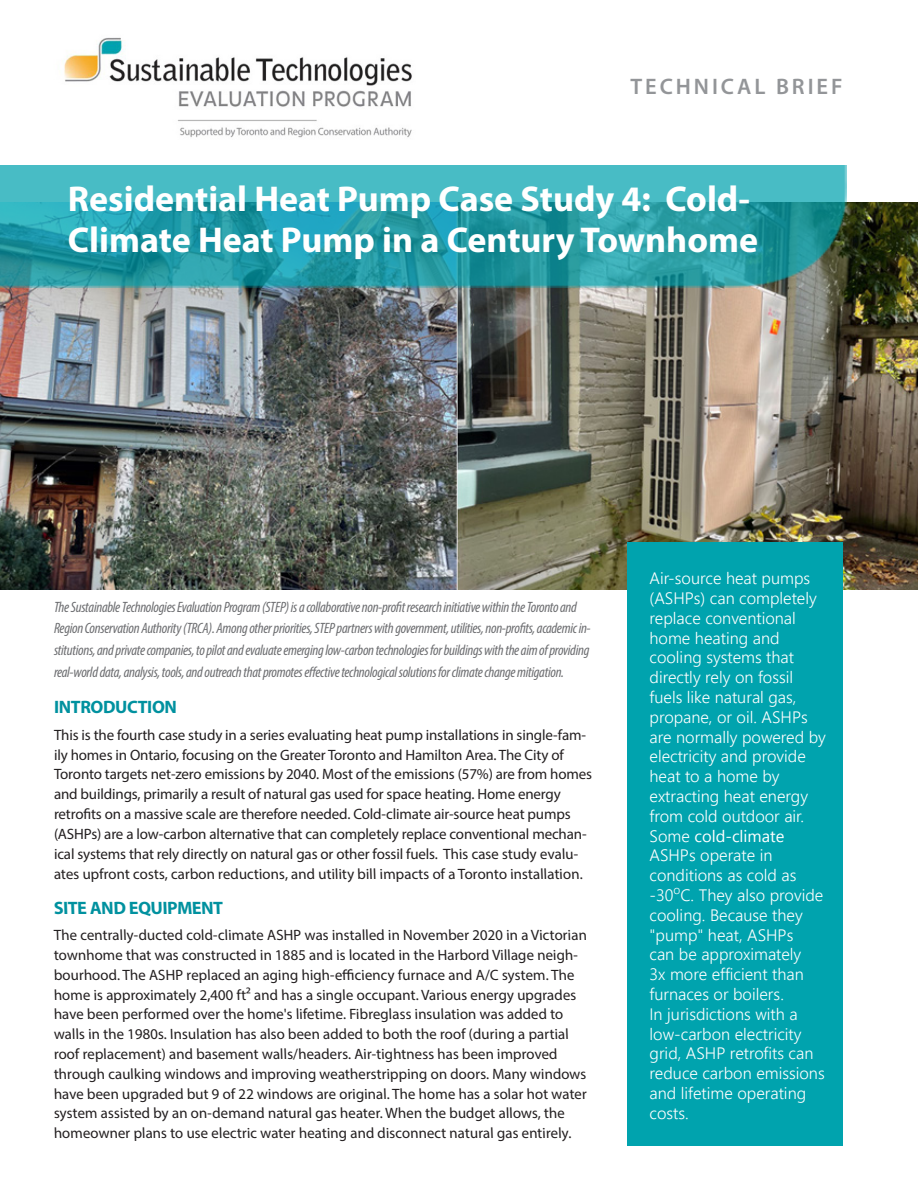
<style>
.page{position:relative;width:918px;height:1188px;background:#fff}
.page>*{position:absolute;margin:0;border:0;box-sizing:border-box;transform-origin:0 0}
.t1{font:700 36px "Myriad Pro";color:#fff}
.t2{font:600 22.5px "Myriad Pro";letter-spacing:.13em;color:#939598}
.t3{font:700 18px "Myriad Pro";letter-spacing:-.02em;color:#00919f}
.t4{font:300 16.5px/19.8px "Nirmala UI";color:#fff}
.t5{font:15px/19.8px "Myriad Pro";letter-spacing:-.01em;color:#231f20}
.t6{font:italic condensed 15px/21.6px "Myriad Pro";letter-spacing:-.02em;color:#6c6d70}
.t7{font:300 12px "Nirmala UI";color:#fff}
.s1{font-weight:400}
</style>
<div class="page">
<img style="left:1px;top:202px;width:917px;height:388px">
<img style="left:0;top:166px;width:847px;height:121px">
<img style="left:64px;top:37px;width:348px;height:101px">
<div style="left:627px;top:542px;width:216px;height:604px;background:#00a3ae"></div>
<p class="t2" style="left:630px;top:72px;width:214px">TECHNICAL BRIEF</p>
<p class="t1" style="left:68px;top:176px;width:683px">Residential Heat Pump Case Study 4: Cold-</p>
<p class="t1" style="left:68px;top:216px;width:692px">Climate Heat Pump in a Century Townhome</p>
<p class="t6" style="left:54px;top:596px;width:538px">The Sustainable Technologies Evaluation Program (STEP) is a collaborative non-profit research initiative within the Toronto and Region Conservation Authority (TRCA). Among other priorities, STEP partners with government, utilities, non-profits, academic in&shy;stitutions, and private companies, to pilot and evaluate emerging low-carbon technologies for buildings with the aim of providing real-world data, analysis, tools, and outreach that promotes effective technological solutions for climate change mitigation.</p>
<p class="t3" style="left:54px;top:696px;width:125px">INTRODUCTION</p>
<p class="t5" style="left:54px;top:725px;width:540px">This is the fourth case study in a series evaluating heat pump installations in single-fam&shy;ily homes in Ontario, focusing on the Greater Toronto and Hamilton Area. The City of Toronto targets net-zero emissions by 2040. Most of the emissions (57%) are from homes and buildings, primarily a result of natural gas used for space heating. Home energy retrofits on a massive scale are therefore needed. Cold-climate air-source heat pumps (ASHPs) are a low-carbon alternative that can completely replace conventional mechan&shy;ical systems that rely directly on natural gas or other fossil fuels. This case study evalu&shy;ates upfront costs, carbon reductions, and utility bill impacts of a Toronto installation.</p>
<p class="t3" style="left:54px;top:896px;width:172px">SITE AND EQUIPMENT</p>
<p class="t5" style="left:54px;top:925px;width:535px">The centrally-ducted cold-climate ASHP was installed in November 2020 in a Victorian townhome that was constructed in 1885 and is located in the Harbord Village neigh&shy;bourhood. The ASHP replaced an aging high-efficiency furnace and A/C system. The home is approximately 2,400 ft2 and has a single occupant. Various energy upgrades have been performed over the home's lifetime. Fibreglass insulation was added to walls in the 1980s. Insulation has also been added to both the roof (during a partial roof replacement) and basement walls/headers. Air-tightness has been improved through caulking windows and improving weatherstripping on doors. Many windows have been upgraded but 9 of 22 windows are original. The home has a solar hot water system assisted by an on-demand natural gas heater. When the budget allows, the homeowner plans to use electric water heating and disconnect natural gas entirely.</p>
<p class="t4" style="left:650px;top:567px;width:178px">Air-source heat pumps (ASHPs) can completely replace conventional home heating and cooling systems that directly rely on fossil fuels like natural gas, propane, or oil. ASHPs are normally powered by electricity and provide heat to a home by extracting heat energy from cold outdoor air.<br>Some <span class="s1">cold-climate<br></span>ASHPs operate in conditions as cold as<br>-30 C. They also provide</p>
<p class="t7" style="left:674px;top:880px;width:8px">o</p>
<p class="t4" style="left:650px;top:904px;width:177px">cooling. Because they "pump" heat, ASHPs<br>can be approximately<br>3x more efficient than furnaces or boilers.<br>In jurisdictions with a low-carbon electricity grid, ASHP retrofits can reduce carbon emissions and lifetime operating costs.</p>
</div>
